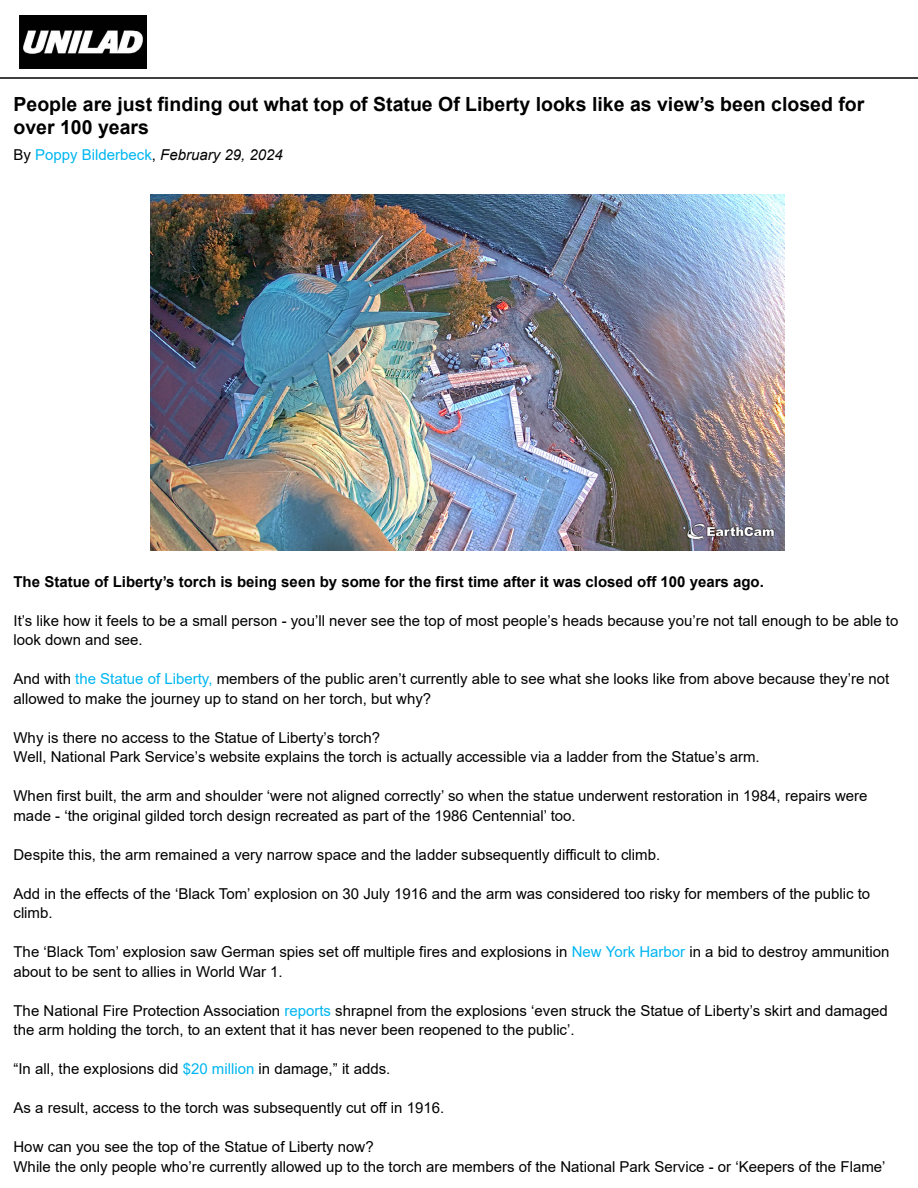
<style>
.page{position:relative;width:918px;height:1188px;background:#fff}
.page>*{position:absolute;margin:0;border:0;box-sizing:border-box;transform-origin:0 0}
.t1{font:700 19.5px/23.4px "Arial";color:#000}
.t2{font:15px/19.5px "Arial";color:#000}
.t3{font:700 15px "Arial";color:#000}
.t4{font:15px "Arial";color:#00b6f1}
.s1{color:#000}
.s2{font-style:italic;color:#000}
.s3{color:#00b6f1}
</style>
<div class="page">
<img style="left:151px;top:194px;width:633px;height:357px">
<svg style="left:0;top:15px;width:918px;height:64px"></svg>
<img style="left:20px;top:15px;width:126px;height:53px">
<h1 class="t1" style="left:14px;top:93px;width:852px">People are just finding out what top of Statue Of Liberty looks like as view’s been closed for over 100 years</h1>
<p class="t4" style="left:14px;top:144px;width:271px"><span class="s1">By</span> Poppy Bilderbeck<span class="s1">,</span> <span class="s2">February 29, 2024</span></p>
<p class="t3" style="left:14px;top:571px;width:752px">The Statue of Liberty’s torch is being seen by some for the first time after it was closed off 100 years ago.</p>
<p class="t2" style="left:14px;top:611px;width:886px">It’s like how it feels to be a small person - you’ll never see the top of most people’s heads because you’re not tall enough to be able to look down and see.</p>
<p class="t2" style="left:14px;top:669px;width:877px">And with <span class="s3">the Statue of Liberty,</span> members of the public aren’t currently able to see what she looks like from above because they’re not allowed to make the journey up to stand on her torch, but why?</p>
<p class="t2" style="left:14px;top:728px;width:748px">Why is there no access to the Statue of Liberty’s torch?<br>Well, National Park Service’s website explains the torch is actually accessible via a ladder from the Statue’s arm.</p>
<p class="t2" style="left:14px;top:786px;width:856px">When first built, the arm and shoulder ‘were not aligned correctly’ so when the statue underwent restoration in 1984, repairs were made - ‘the original gilded torch design recreated as part of the 1986 Centennial’ too.</p>
<p class="t2" style="left:14px;top:845px;width:648px">Despite this, the arm remained a very narrow space and the ladder subsequently difficult to climb.</p>
<p class="t2" style="left:14px;top:884px;width:858px">Add in the effects of the ‘Black Tom’ explosion on 30 July 1916 and the arm was considered too risky for members of the public to climb.</p>
<p class="t2" style="left:14px;top:942px;width:877px">The ‘Black Tom’ explosion saw German spies set off multiple fires and explosions in <span class="s3">New York Harbor</span> in a bid to destroy ammunition about to be sent to allies in World War 1.</p>
<p class="t2" style="left:14px;top:1001px;width:876px">The National Fire Protection Association <span class="s3">reports</span> shrapnel from the explosions ‘even struck the Statue of Liberty’s skirt and damaged the arm holding the torch, to an extent that it has never been reopened to the public’.</p>
<p class="t2" style="left:14px;top:1059px;width:378px">“In all, the explosions did <span class="s3">$20 million</span> in damage,” it adds.</p>
<p class="t2" style="left:14px;top:1098px;width:432px">As a result, access to the torch was subsequently cut off in 1916.</p>
<p class="t2" style="left:14px;top:1137px;width:874px">How can you see the top of the Statue of Liberty now?<br>While the only people who’re currently allowed up to the torch are members of the National Park Service - or ‘Keepers of the Flame’</p>
</div>
